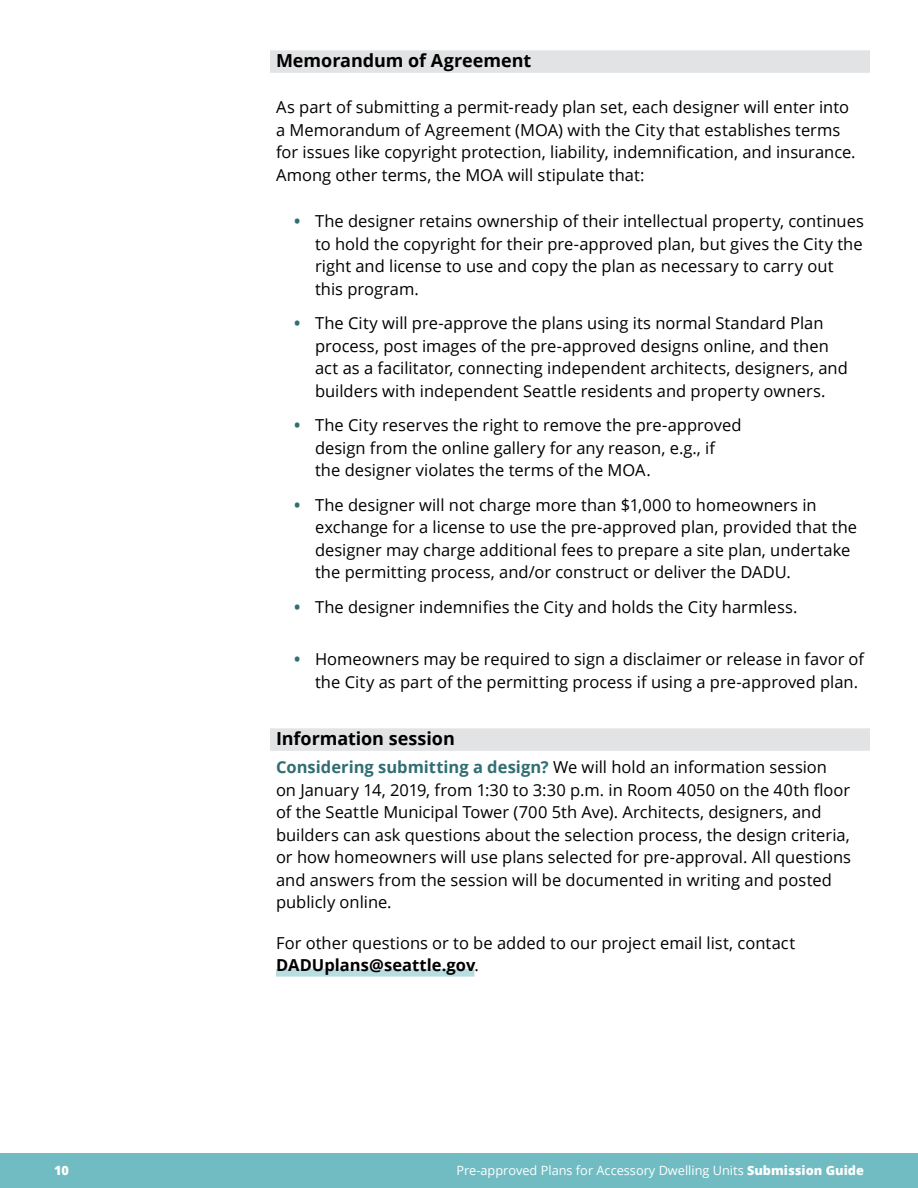
<style>
.page{position:relative;width:918px;height:1188px;background:#fff}
.page>*{position:absolute;margin:0;border:0;box-sizing:border-box;transform-origin:0 0}
.t1{font:700 18px "Open Sans";letter-spacing:-.005em;color:#000}
.t2{font:16.5px/22.5px "Open Sans";color:#000}
.t3{font:12.75px "Open Sans";color:#fff}
.t4{font:800 12.75px "Open Sans";color:#fff}
.s1{font-weight:700;color:#306e73}
.s2{font-weight:700}
.s3{font-weight:800}
</style>
<div class="page">
<div style="left:270px;top:50px;width:600px;height:23px;background:#e2e3e4"></div>
<div style="left:270px;top:728px;width:600px;height:23px;background:#e2e3e4"></div>
<div style="left:276px;top:969px;width:199px;height:8px;background:#b7dde0"></div>
<div style="left:0;top:1153px;width:918px;height:35px;background:#70bcc2"></div>
<p class="t1" style="left:276px;top:48px;width:257px">Memorandum of Agreement</p>
<p class="t2" style="left:276px;top:96px;width:581px">As part of submitting a permit-ready plan set, each designer will enter into a Memorandum of Agreement (MOA) with the City that establishes terms for issues like copyright protection, liability, indemnification, and insurance.<br>Among other terms, the MOA will stipulate that:</p>
<p class="t2" style="left:315px;top:210px;width:550px;text-indent:-21px"><span class="s1">•</span> The designer retains ownership of their intellectual property, continues to hold the copyright for their pre-approved plan, but gives the City the right and license to use and copy the plan as necessary to carry out this program.</p>
<p class="t2" style="left:315px;top:312px;width:534px;text-indent:-21px"><span class="s1">•</span> The City will pre-approve the plans using its normal Standard Plan process, post images of the pre-approved designs online, and then act as a facilitator, connecting independent architects, designers, and builders with independent Seattle residents and property owners.</p>
<p class="t2" style="left:315px;top:414px;width:428px;text-indent:-21px"><span class="s1">•</span> The City reserves the right to remove the pre-approved design from the online gallery for any reason, e.g., if the designer violates the terms of the MOA.</p>
<p class="t2" style="left:315px;top:493px;width:544px;text-indent:-21px"><span class="s1">•</span> The designer will not charge more than $1,000 to homeowners in exchange for a license to use the pre-approved plan, provided that the designer may charge additional fees to prepare a site plan, undertake the permitting process, and/or construct or deliver the DADU.</p>
<p class="t2" style="left:294px;top:595px;width:505px"><span class="s1">•</span> The designer indemnifies the City and holds the City harmless.</p>
<p class="t2" style="left:315px;top:648px;width:551px;text-indent:-21px"><span class="s1">•</span> Homeowners may be required to sign a disclaimer or release in favor of the City as part of the permitting process if using a pre-approved plan.</p>
<p class="t1" style="left:276px;top:726px;width:180px">Information session</p>
<p class="t2" style="left:276px;top:756px;width:577px"><span class="s1">Considering submitting a design?</span> We will hold an information session on January 14, 2019, from 1:30 to 3:30 p.m. in Room 4050 on the 40th floor of the Seattle Municipal Tower (700 5th Ave). Architects, designers, and builders can ask questions about the selection process, the design criteria, or how homeowners will use plans selected for pre-approval. All questions and answers from the session will be documented in writing and posted publicly online.</p>
<p class="t2" style="left:276px;top:931px;width:521px">For other questions or to be added to our project email list, contact<br><span class="s2">DADUplans@seattle.gov</span>.</p>
<p class="t4" style="left:54px;top:1160px;width:16px">10</p>
<p class="t3" style="left:456px;top:1161px;width:409px">Pre-approved Plans for Accessory Dwelling Units <span class="s3">Submission Guide</span></p>
</div>
